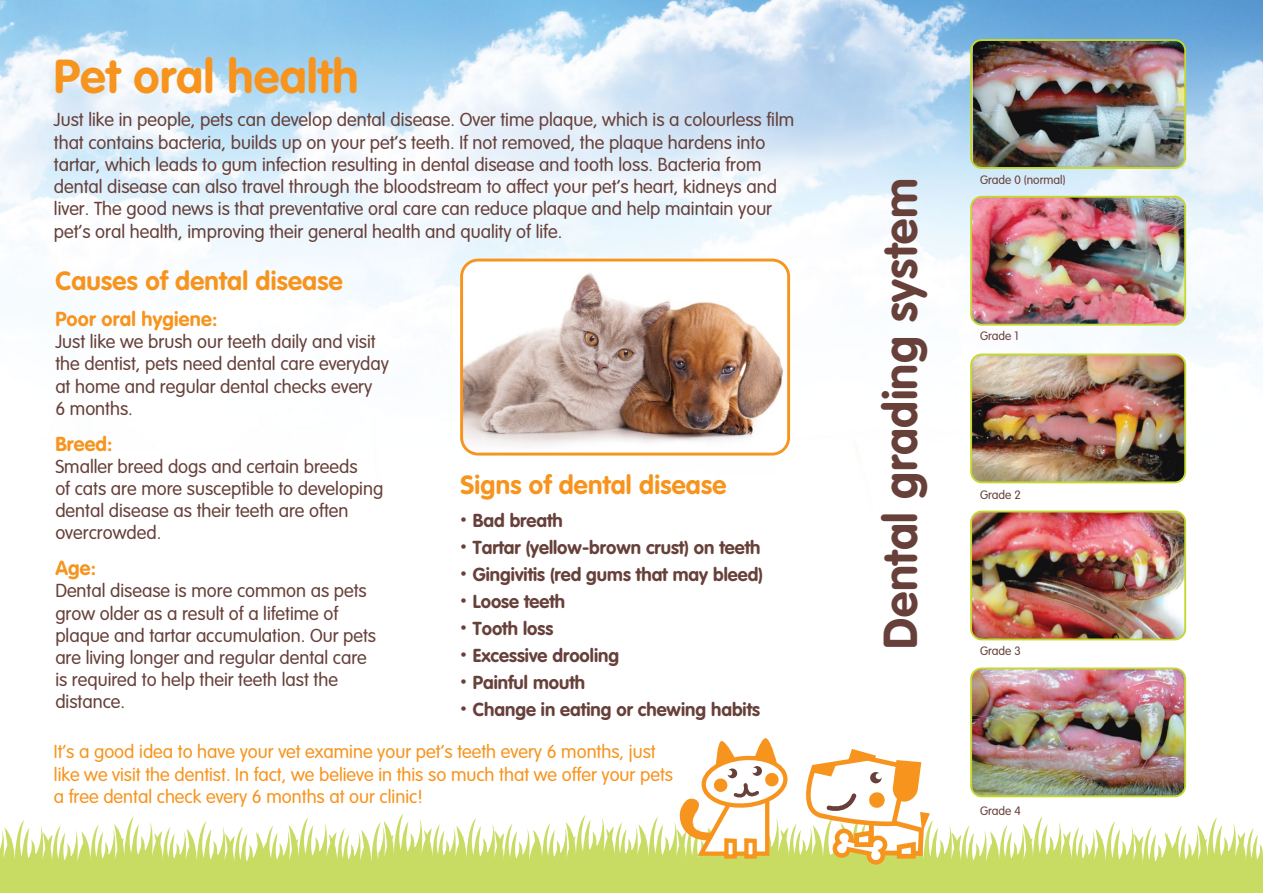
<style>
.page{position:relative;width:1263px;height:893px;background:#fff}
.page>*{position:absolute;margin:0;border:0;box-sizing:border-box;transform-origin:0 0}
.t1{font:700 46.95px "VAG Rounded";letter-spacing:.01em;color:#67403a}
.t2{font:700 46.95px "VAG Rounded";letter-spacing:.01em;color:#f7941e}
.t3{font:700 25.95px "VAG Rounded";letter-spacing:.01em;color:#f7941e}
.t4{font:700 19.95px "VAG Rounded";letter-spacing:.01em;color:#f7941e}
.t5{font:300 18.6px/22.2px "VAG Rounded";color:#67403a}
.t6{font:300 18.6px/22.2px "VAG Rounded";color:#f7941e}
.t7{font:700 18.6px "VAG Rounded";color:#67403a}
.t8{font:300 12px "VAG Rounded";color:#67403a}
</style>
<div class="page">
<img style="left:0;top:0;width:1263px;height:798px">
<img style="left:462px;top:260px;width:327px;height:194px">
<div style="left:460px;top:259px;width:330px;height:197px;border:3px solid #f7941e;border-radius:16px"></div>
<img style="left:971px;top:40px;width:214px;height:128px">
<div style="left:970px;top:39px;width:216px;height:130px;border:2px solid #c4d82e;border-radius:11px"></div>
<img style="left:971px;top:197px;width:214px;height:128px">
<div style="left:970px;top:196px;width:216px;height:130px;border:2px solid #c4d82e;border-radius:11px"></div>
<img style="left:971px;top:354px;width:214px;height:128px">
<div style="left:970px;top:354px;width:216px;height:129px;border:2px solid #c4d82e;border-radius:11px"></div>
<img style="left:971px;top:511px;width:214px;height:128px">
<div style="left:970px;top:511px;width:216px;height:129px;border:2px solid #c4d82e;border-radius:11px"></div>
<img style="left:971px;top:668px;width:214px;height:128px">
<div style="left:970px;top:667px;width:216px;height:130px;border:2px solid #c4d82e;border-radius:11px"></div>
<svg style="left:0;top:814px;width:1263px;height:79px;fill:#c8dc64"></svg>
<div style="left:744px;top:838px;width:13px;height:21px;border:4px solid #f7941e"></div>
<div style="left:724px;top:838px;width:13px;height:21px;border:4px solid #f7941e"></div>
<svg style="left:678px;top:737px;width:112px;height:121px"></svg>
<svg style="left:797px;top:0;width:133px;height:893px"></svg>
<h1 class="t2" style="left:54px;top:49px;width:306px">Pet oral health</h1>
<p class="t5" style="left:54px;top:109px;width:742px">Just like in people, pets can develop dental disease. Over time plaque, which is a colourless film that contains bacteria, builds up on your pet’s teeth. If not removed, the plaque hardens into tartar, which leads to gum infection resulting in dental disease and tooth loss. Bacteria from dental disease can also travel through the bloodstream to affect your pet’s heart, kidneys and liver. The good news is that preventative oral care can reduce plaque and help maintain your pet’s oral health, improving their general health and quality of life.</p>
<h2 class="t3" style="left:55px;top:266px;width:289px">Causes of dental disease</h2>
<p class="t4" style="left:55px;top:307px;width:164px">Poor oral hygiene:</p>
<p class="t5" style="left:55px;top:330px;width:335px">Just like we brush our teeth daily and visit the dentist, pets need dental care everyday at home and regular dental checks every<br>6 months.</p>
<p class="t4" style="left:55px;top:432px;width:59px">Breed:</p>
<p class="t5" style="left:55px;top:455px;width:329px">Smaller breed dogs and certain breeds<br>of cats are more susceptible to developing dental disease as their teeth are often overcrowded.</p>
<p class="t4" style="left:55px;top:556px;width:42px">Age:</p>
<p class="t5" style="left:55px;top:580px;width:322px">Dental disease is more common as pets grow older as a result of a lifetime of plaque and tartar accumulation. Our pets are living longer and regular dental care is required to help their teeth last the distance.</p>
<h2 class="t3" style="left:460px;top:470px;width:267px">Signs of dental disease</h2>
<p class="t7" style="left:460px;top:510px;width:104px"><sup>•</sup> Bad breath</p>
<p class="t7" style="left:460px;top:537px;width:302px"><sup>•</sup> Tartar (yellow-brown crust) on teeth</p>
<p class="t7" style="left:460px;top:564px;width:304px"><sup>•</sup> Gingivitis (red gums that may bleed)</p>
<p class="t7" style="left:460px;top:591px;width:106px"><sup>•</sup> Loose teeth</p>
<p class="t7" style="left:460px;top:618px;width:94px"><sup>•</sup> Tooth loss</p>
<p class="t7" style="left:460px;top:645px;width:160px"><sup>•</sup> Excessive drooling</p>
<p class="t7" style="left:460px;top:672px;width:126px"><sup>•</sup> Painful mouth</p>
<p class="t7" style="left:460px;top:699px;width:301px"><sup>•</sup> Change in eating or chewing habits</p>
<p class="t6" style="left:54px;top:741px;width:621px">It’s a good idea to have your vet examine your pet’s teeth every 6 months, just like we visit the dentist. In fact, we believe in this so much that we offer your pets a free dental check every 6 months at our clinic!</p>
<h1 class="t1" style="left:873px;top:649px;width:472px;rotate:-90deg">Dental grading system</h1>
<p class="t8" style="left:980px;top:173px;width:87px">Grade 0 (normal)</p>
<p class="t8" style="left:980px;top:329px;width:40px">Grade 1</p>
<p class="t8" style="left:980px;top:488px;width:42px">Grade 2</p>
<p class="t8" style="left:980px;top:644px;width:42px">Grade 3</p>
<p class="t8" style="left:980px;top:804px;width:42px">Grade 4</p>
</div>
